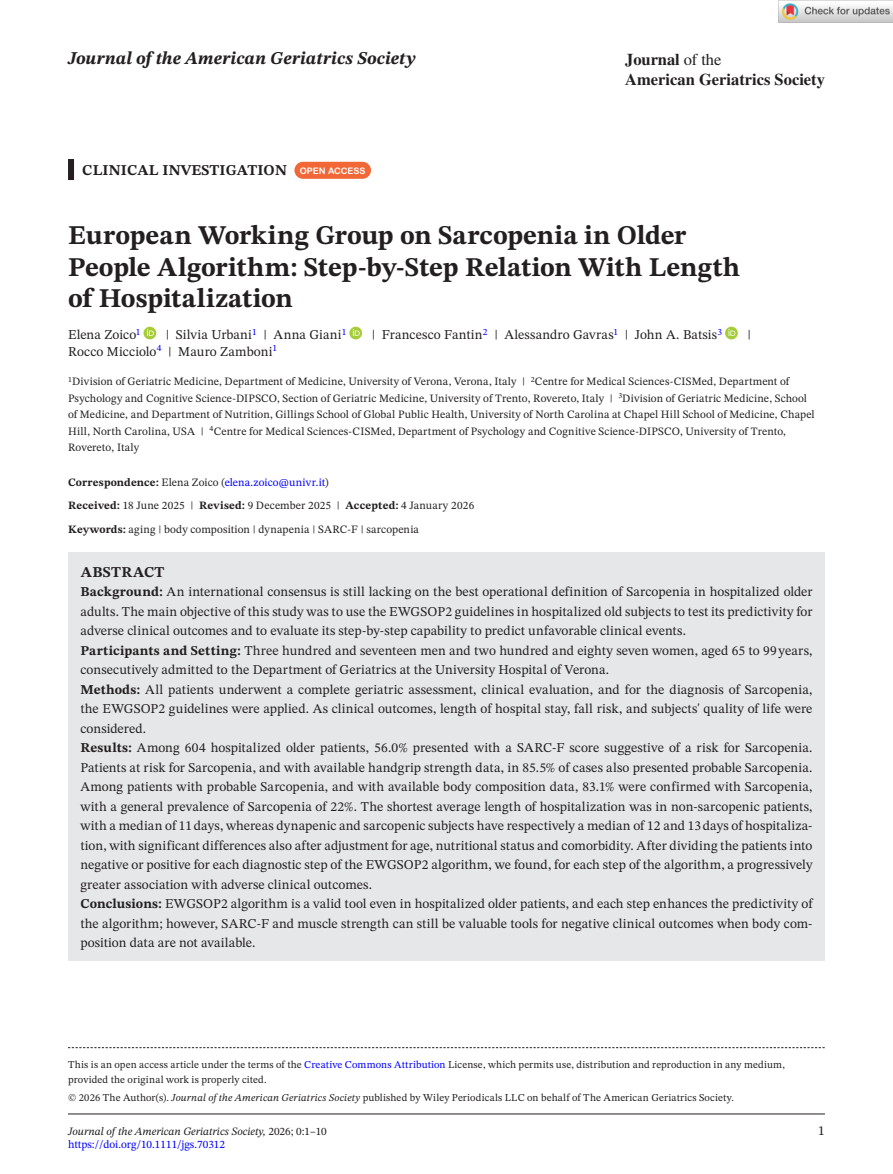
<style>
.page{position:relative;width:893px;height:1174px;background:#fff}
.page>*{position:absolute;margin:0;border:0;box-sizing:border-box;transform-origin:0 0}
.t1{font:700 27px/31.5px "STIX Two Text";letter-spacing:-.005em;color:#231f20}
.t2{font:italic 700 18px "STIX Two Text";letter-spacing:.005em;color:#231f20}
.t3{font:700 16.5px/19.8px "STIX General";color:#231f20}
.t4{font:700 15px "STIX Two Text";letter-spacing:.01em;color:#231f20}
.t5{font:13.5px/19.5px "STIX Two Text";letter-spacing:.005em;color:#231f20}
.t6{font:11.25px/16.5px "STIX Two Text";letter-spacing:.01em;color:#231f20}
.t7{font:italic 11.25px/12.6px "STIX Two Text";color:#231f20}
.t8{font:10.5px/15px "STIX Two Text";letter-spacing:.015em;color:#231f20}
.s1{font-family:"Arial Rounded MT Bold";font-weight:400;font-size:9px;color:#fff}
.s2{font-weight:400}
.s3{font-weight:700}
.s4{color:#00f}
.s5{font-style:italic}
.s6{font-style:normal}
.s7{font-style:normal;color:#00f}
</style>
<div class="page">
<hr style="left:68px;top:1113px;width:757px;height:1px;background:#231f20">
<div style="left:68px;top:159px;width:6px;height:21px;background:#231f20"></div>
<div style="left:68px;top:552px;width:757px;height:42px;background:#e6e7e9"></div>
<div style="left:68px;top:571px;width:757px;height:78px;background:#e6e7e9"></div>
<div style="left:68px;top:629px;width:757px;height:59px;background:#e6e7e9"></div>
<div style="left:68px;top:668px;width:757px;height:78px;background:#e6e7e9"></div>
<div style="left:68px;top:727px;width:757px;height:175px;background:#e6e7e9"></div>
<div style="left:68px;top:883px;width:757px;height:78px;background:#e6e7e9"></div>
<div style="left:294px;top:162px;width:77px;height:17px;background:#f16736;border-radius:9px"></div>
<div style="left:143px;top:327px;width:13px;height:12px;background:#a5cd39;border-radius:50%"></div>
<svg style="left:147px;top:329px;width:7px;height:7px"></svg>
<svg style="left:349px;top:327px;width:13px;height:12px"></svg>
<svg style="left:353px;top:329px;width:7px;height:7px"></svg>
<svg style="left:725px;top:327px;width:13px;height:12px"></svg>
<svg style="left:728px;top:329px;width:7px;height:7px"></svg>
<svg style="left:68px;top:1047px;width:757px;height:1px"></svg>
<img style="left:779px;top:0;width:114px;height:23px">
<h2 class="t2" style="left:68px;top:45px;width:349px">Journal of the American Geriatrics Society</h2>
<p class="t4" style="left:82px;top:159px;width:285px">CLINICAL INVESTIGATION <span class="s1">OPEN ACCESS</span></p>
<p class="t3" style="left:625px;top:49px;width:201px">Journal <span class="s2">of the<br></span>American Geriatrics Society</p>
<h1 class="t1" style="left:68px;top:220px;width:674px">European Working Group on Sarcopenia in Older<br>People Algorithm: Step-by-Step Relation With Length of Hospitalization</h1>
<p class="t5" style="left:68px;top:325px;width:74px">Elena Zoico<sup>1</sup></p>
<p class="t5" style="left:166px;top:325px;width:182px">| Silvia Urbani<sup>1</sup> | Anna Giani<sup>1</sup></p>
<p class="t5" style="left:372px;top:325px;width:352px">| Francesco Fantin<sup>2</sup> | Alessandro Gavras<sup>1</sup> | John A. Batsis<sup>3</sup></p>
<p class="t5" style="left:748px;top:325px;width:5px">|</p>
<p class="t5" style="left:68px;top:341px;width:211px">Rocco Micciolo<sup>4</sup> | Mauro Zamboni<sup>1</sup></p>
<p class="t6" style="left:68px;top:373px;width:748px"><sup>1</sup>Division of Geriatric Medicine, Department of Medicine, University of Verona, Verona, Italy | <sup>2</sup>Centre for Medical Sciences-CISMed, Department of Psychology and Cognitive Science-DIPSCO, Section of Geriatric Medicine, University of Trento, Rovereto, Italy | <sup>3</sup>Division of Geriatric Medicine, School of Medicine, and Department of Nutrition, Gillings School of Global Public Health, University of North Carolina at Chapel Hill School of Medicine, Chapel Hill, North Carolina, USA | <sup>4</sup>Centre for Medical Sciences-CISMed, Department of Psychology and Cognitive Science-DIPSCO, University of Trento, Rovereto, Italy</p>
<p class="t6" style="left:68px;top:470px;width:408px;line-height:23.9px"><span class="s3">Correspondence:</span> Elena Zoico (<span class="s4">elena.zoico@univr.it</span>)<br><span class="s3">Received:</span> 18 June 2025 | <span class="s3">Revised:</span> 9 December 2025 | <span class="s3">Accepted:</span> 4 January 2026<br><span class="s3">Keywords:</span> aging | body composition | dynapenia | SARC-F | sarcopenia</p>
<p class="t4" style="left:81px;top:561px;width:85px">ABSTRACT</p>
<p class="t5" style="left:80px;top:582px;width:734px"><span class="s3">Background:</span> An international consensus is still lacking on the best operational definition of Sarcopenia in hospitalized older adults. The main objective of this study was to use the EWGSOP2 guidelines in hospitalized old subjects to test its predictivity for adverse clinical outcomes and to evaluate its step-by-step capability to predict unfavorable clinical events.<br><span class="s3">Participants and Setting:</span> Three hundred and seventeen men and two hundred and eighty seven women, aged 65 to 99 years, consecutively admitted to the Department of Geriatrics at the University Hospital of Verona.<br><span class="s3">Methods:</span> All patients underwent a complete geriatric assessment, clinical evaluation, and for the diagnosis of Sarcopenia, the EWGSOP2 guidelines were applied. As clinical outcomes, length of hospital stay, fall risk, and subjects' quality of life were considered.<br><span class="s3">Results:</span> Among 604 hospitalized older patients, 56.0% presented with a SARC-F score suggestive of a risk for Sarcopenia.<br>Patients at risk for Sarcopenia, and with available handgrip strength data, in 85.5% of cases also presented probable Sarcopenia.<br>Among patients with probable Sarcopenia, and with available body composition data, 83.1% were confirmed with Sarcopenia, with a general prevalence of Sarcopenia of 22%. The shortest average length of hospitalization was in non-sarcopenic patients, with a median of 11days, whereas dynapenic and sarcopenic subjects have respectively a median of 12 and 13days of hospitaliza&shy;tion, with significant differences also after adjustment for age, nutritional status and comorbidity. After dividing the patients into negative or positive for each diagnostic step of the EWGSOP2 algorithm, we found, for each step of the algorithm, a progressively greater association with adverse clinical outcomes.<br><span class="s3">Conclusions:</span> EWGSOP2 algorithm is a valid tool even in hospitalized older patients, and each step enhances the predictivity of the algorithm; however, SARC-F and muscle strength can still be valuable tools for negative clinical outcomes when body com&shy;position data are not available.</p>
<p class="t8" style="left:68px;top:1056px;width:718px">This is an open access article under the terms of the <span class="s4">Creative Commons Attribution</span> License, which permits use, distribution and reproduction in any medium, provided the original work is properly cited.</p>
<p class="t8" style="left:68px;top:1089px;width:667px">© 2026 The Author(s). <span class="s5">Journal of the American Geriatrics Society</span> published by Wiley Periodicals LLC on behalf of The American Geriatrics Society.</p>
<p class="t7" style="left:68px;top:1125px;width:260px">Journal of the American Geriatrics Society, <span class="s6">2026; 0:1–10 </span><span class="s7">https://doi.org/10.1111/jgs.70312</span></p>
<p class="t5" style="left:818px;top:1121px;width:8px">1</p>
</div>
